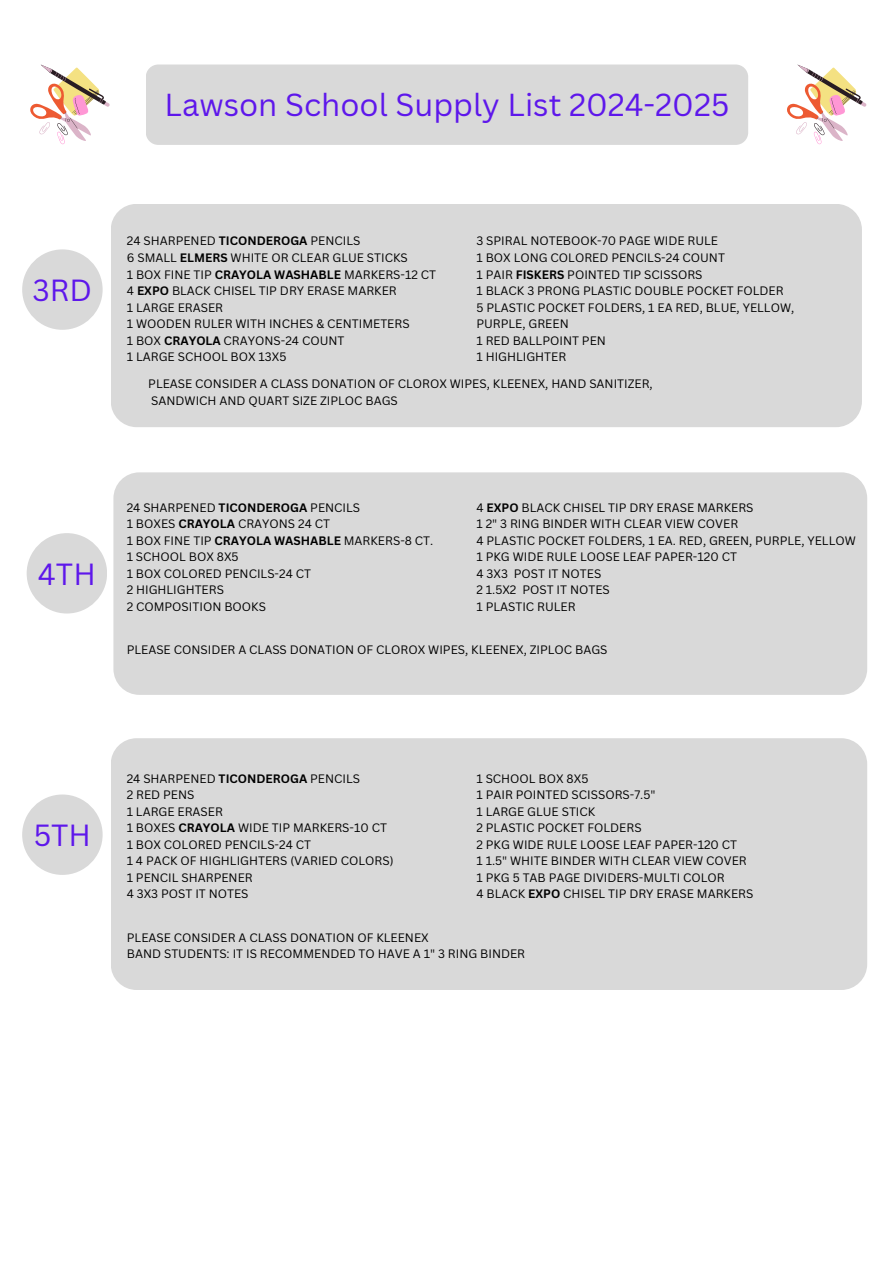
<style>
.page{position:relative;width:894px;height:1263px;background:#fff}
.page>*{position:absolute;margin:0;border:0;box-sizing:border-box;transform-origin:0 0}
.t1{font:30.9px "Canva Sans";color:#5e17eb}
.t2{font:29.7px "Canva Sans";color:#5e17eb}
.t3{font:11.85px/16.5px "Canva Sans";color:#000}
.s1{font-weight:700}
</style>
<div class="page">
<svg style="left:787px;top:65px;width:79px;height:79px"></svg>
<svg style="left:30px;top:65px;width:80px;height:79px"></svg>
<div style="left:146px;top:65px;width:602px;height:80px;background:#d9d9d9;border-radius:13px"></div>
<div style="left:22px;top:249px;width:81px;height:81px;background:#d9d9d9;border-radius:50%"></div>
<div style="left:111px;top:204px;width:750px;height:223px;background:#d9d9d9;border-radius:26px"></div>
<div style="left:27px;top:533px;width:80px;height:80px;background:#d9d9d9;border-radius:50%"></div>
<div style="left:22px;top:794px;width:81px;height:81px;background:#d9d9d9;border-radius:50%"></div>
<div style="left:113px;top:472px;width:753px;height:223px;background:#d9d9d9;border-radius:26px"></div>
<div style="left:111px;top:738px;width:755px;height:252px;background:#d9d9d9;border-radius:26px"></div>
<p class="t1" style="left:164px;top:83px;width:566px">Lawson School Supply List 2024-2025</p>
<p class="t2" style="left:33px;top:269px;width:61px">3RD</p>
<p class="t3" style="left:127px;top:233px;width:235px">24 SHARPENED <span class="s1">TICONDEROGA</span> PENCILS</p>
<p class="t3" style="left:127px;top:249px;width:282px">6 SMALL <span class="s1">ELMERS</span> WHITE OR CLEAR GLUE STICKS</p>
<p class="t3" style="left:127px;top:266px;width:311px">1 BOX FINE TIP <span class="s1">CRAYOLA WASHABLE</span> MARKERS-12 CT</p>
<p class="t3" style="left:127px;top:282px;width:271px">4 <span class="s1">EXPO</span> BLACK CHISEL TIP DRY ERASE MARKER</p>
<p class="t3" style="left:127px;top:299px;width:98px">1 LARGE ERASER</p>
<p class="t3" style="left:127px;top:315px;width:284px">1 WOODEN RULER WITH INCHES &amp; CENTIMETERS</p>
<p class="t3" style="left:127px;top:332px;width:219px">1 BOX <span class="s1">CRAYOLA</span> CRAYONS-24 COUNT</p>
<p class="t3" style="left:127px;top:348px;width:161px">1 LARGE SCHOOL BOX 13X5</p>
<p class="t3" style="left:476px;top:233px;width:243px">3 SPIRAL NOTEBOOK-70 PAGE WIDE RULE</p>
<p class="t3" style="left:476px;top:249px;width:250px">1 BOX LONG COLORED PENCILS-24 COUNT</p>
<p class="t3" style="left:476px;top:266px;width:227px">1 PAIR <span class="s1">FISKERS</span> POINTED TIP SCISSORS</p>
<p class="t3" style="left:476px;top:282px;width:308px">1 BLACK 3 PRONG PLASTIC DOUBLE POCKET FOLDER</p>
<p class="t3" style="left:476px;top:299px;width:319px">5 PLASTIC POCKET FOLDERS, 1 EA RED, BLUE, YELLOW,<br>PURPLE, GREEN</p>
<p class="t3" style="left:476px;top:332px;width:131px">1 RED BALLPOINT PEN</p>
<p class="t3" style="left:476px;top:348px;width:91px">1 HIGHLIGHTER</p>
<p class="t3" style="left:148px;top:375px;width:506px">PLEASE CONSIDER A CLASS DONATION OF CLOROX WIPES, KLEENEX, HAND SANITIZER,</p>
<p class="t3" style="left:151px;top:392px;width:248px">SANDWICH AND QUART SIZE ZIPLOC BAGS</p>
<p class="t2" style="left:38px;top:553px;width:59px">4TH</p>
<p class="t3" style="left:127px;top:499px;width:235px">24 SHARPENED <span class="s1">TICONDEROGA</span> PENCILS</p>
<p class="t3" style="left:127px;top:515px;width:205px">1 BOXES <span class="s1">CRAYOLA</span> CRAYONS 24 CT</p>
<p class="t3" style="left:127px;top:532px;width:308px">1 BOX FINE TIP <span class="s1">CRAYOLA WASHABLE</span> MARKERS-8 CT.</p>
<p class="t3" style="left:127px;top:548px;width:113px">1 SCHOOL BOX 8X5</p>
<p class="t3" style="left:127px;top:565px;width:186px">1 BOX COLORED PENCILS-24 CT</p>
<p class="t3" style="left:127px;top:581px;width:99px">2 HIGHLIGHTERS</p>
<p class="t3" style="left:127px;top:598px;width:141px">2 COMPOSITION BOOKS</p>
<p class="t3" style="left:476px;top:499px;width:278px">4 <span class="s1">EXPO</span> BLACK CHISEL TIP DRY ERASE MARKERS</p>
<p class="t3" style="left:476px;top:515px;width:263px">1 2" 3 RING BINDER WITH CLEAR VIEW COVER</p>
<p class="t3" style="left:476px;top:532px;width:381px">4 PLASTIC POCKET FOLDERS, 1 EA. RED, GREEN, PURPLE, YELLOW</p>
<p class="t3" style="left:476px;top:548px;width:262px">1 PKG WIDE RULE LOOSE LEAF PAPER-120 CT</p>
<p class="t3" style="left:476px;top:565px;width:126px">4 3X3 POST IT NOTES</p>
<p class="t3" style="left:476px;top:581px;width:135px">2 1.5X2 POST IT NOTES</p>
<p class="t3" style="left:476px;top:598px;width:101px">1 PLASTIC RULER</p>
<p class="t3" style="left:127px;top:641px;width:482px">PLEASE CONSIDER A CLASS DONATION OF CLOROX WIPES, KLEENEX, ZIPLOC BAGS</p>
<p class="t2" style="left:34px;top:815px;width:59px">5TH</p>
<p class="t3" style="left:127px;top:770px;width:235px">24 SHARPENED <span class="s1">TICONDEROGA</span> PENCILS</p>
<p class="t3" style="left:127px;top:786px;width:69px">2 RED PENS</p>
<p class="t3" style="left:127px;top:803px;width:98px">1 LARGE ERASER</p>
<p class="t3" style="left:127px;top:819px;width:262px">1 BOXES <span class="s1">CRAYOLA</span> WIDE TIP MARKERS-10 CT</p>
<p class="t3" style="left:127px;top:836px;width:186px">1 BOX COLORED PENCILS-24 CT</p>
<p class="t3" style="left:127px;top:852px;width:268px">1 4 PACK OF HIGHLIGHTERS (VARIED COLORS)</p>
<p class="t3" style="left:127px;top:869px;width:127px">1 PENCIL SHARPENER</p>
<p class="t3" style="left:127px;top:885px;width:123px">4 3X3 POST IT NOTES</p>
<p class="t3" style="left:476px;top:770px;width:113px">1 SCHOOL BOX 8X5</p>
<p class="t3" style="left:476px;top:786px;width:180px">1 PAIR POINTED SCISSORS-7.5"</p>
<p class="t3" style="left:476px;top:803px;width:120px">1 LARGE GLUE STICK</p>
<p class="t3" style="left:476px;top:819px;width:167px">2 PLASTIC POCKET FOLDERS</p>
<p class="t3" style="left:476px;top:836px;width:262px">2 PKG WIDE RULE LOOSE LEAF PAPER-120 CT</p>
<p class="t3" style="left:476px;top:852px;width:272px">1 1.5" WHITE BINDER WITH CLEAR VIEW COVER</p>
<p class="t3" style="left:476px;top:869px;width:250px">1 PKG 5 TAB PAGE DIVIDERS-MULTI COLOR</p>
<p class="t3" style="left:476px;top:885px;width:278px">4 BLACK <span class="s1">EXPO</span> CHISEL TIP DRY ERASE MARKERS</p>
<p class="t3" style="left:127px;top:929px;width:303px">PLEASE CONSIDER A CLASS DONATION OF KLEENEX</p>
<p class="t3" style="left:127px;top:946px;width:399px">BAND STUDENTS: IT IS RECOMMENDED TO HAVE A 1" 3 RING BINDER</p>
</div>
